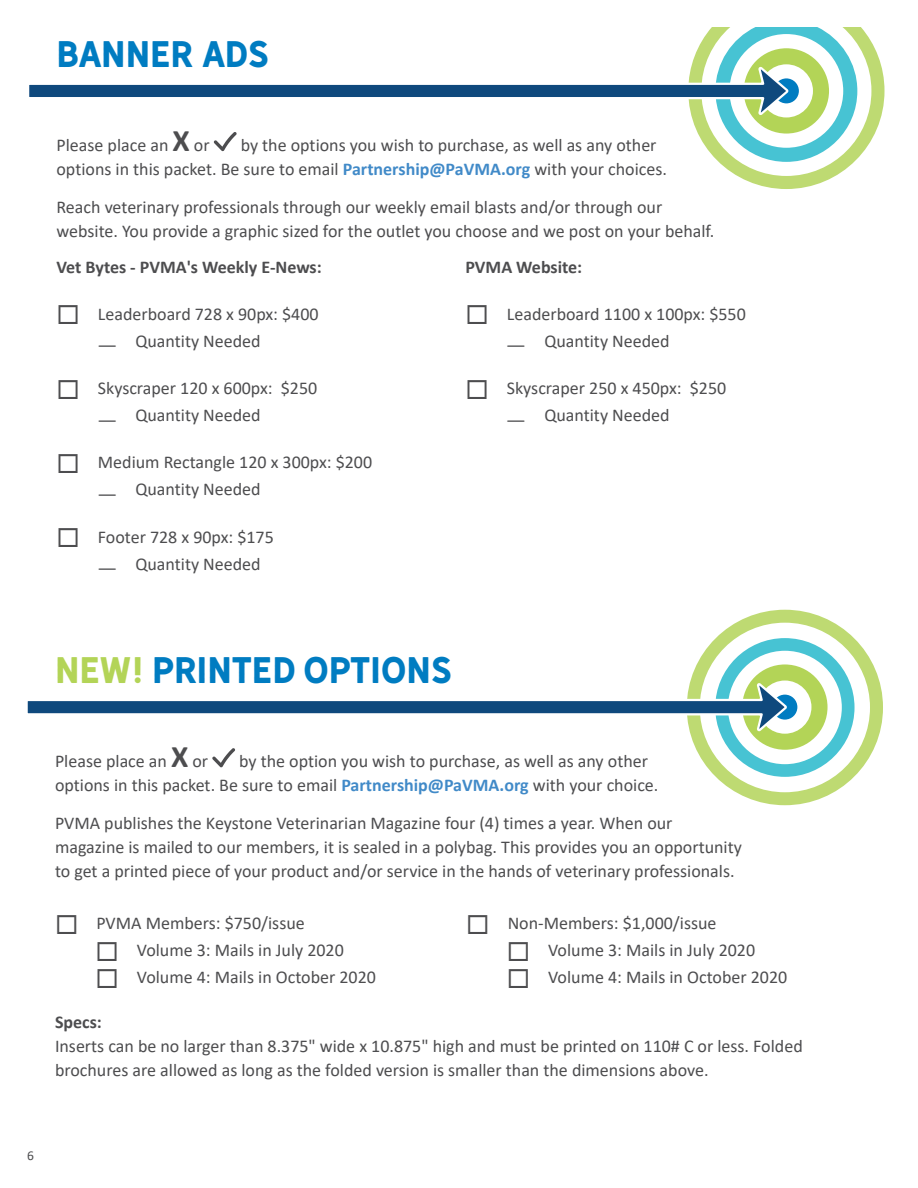
<style>
.page{position:relative;width:918px;height:1188px;background:#fff}
.page>*{position:absolute;margin:0;border:0;box-sizing:border-box;transform-origin:0 0}
.t1{font:34.5px "Hanley Sans";color:#007cc1}
.t2{font:18px/24px "Calibri";color:#4d4d4f}
.t3{font:18px "Calibri";color:#4d4d4f;scale:1.25 1}
.t4{font:700 18px "Calibri";color:#4d4d4f}
.t5{font:13.5px "Calibri";color:#4d4d4f}
.s1{font-weight:700;font-size:31.5px}
.s2{font-weight:700;color:#418ac8}
.s3{color:#b3d457}
</style>
<div class="page">
<div style="left:687px;top:610px;width:196px;height:195px;background:#beda72;border-radius:50%"></div>
<div style="left:700px;top:623px;width:170px;height:169px;background:#fff;border-radius:50%"></div>
<div style="left:715px;top:638px;width:140px;height:139px;background:#47c3d3;border-radius:50%"></div>
<div style="left:728px;top:651px;width:114px;height:113px;background:#fff;border-radius:50%"></div>
<svg style="left:27px;top:664px;width:801px;height:103px"></svg>
<svg style="left:29px;top:27px;width:856px;height:162px"></svg>
<h1 class="t1" style="left:57px;top:33px;width:214px">BANNER ADS</h1>
<p class="t2" style="left:57px;top:133px;width:155px">Please place an <span class="s1">X</span> or</p>
<p class="t2" style="left:57px;top:133px;width:612px;text-indent:184px">by the options you wish to purchase, as well as any other options in this packet. Be sure to email <span class="s2">Partnership@PaVMA.org</span> with your choices.</p>
<p class="t2" style="left:57px;top:194px;width:659px">Reach veterinary professionals through our weekly email blasts and/or through our website. You provide a graphic sized for the outlet you choose and we post on your behalf.</p>
<p class="t4" style="left:57px;top:254px;width:267px">Vet Bytes - PVMA's Weekly E-News:</p>
<p class="t2" style="left:57px;top:301px;width:264px">◻ Leaderboard 728 x 90px: $400</p>
<p class="t3" style="left:97px;top:328px;width:132px">— Quantity Needed</p>
<p class="t2" style="left:57px;top:376px;width:262px">◻ Skyscraper 120 x 600px: $250</p>
<p class="t3" style="left:97px;top:403px;width:132px">— Quantity Needed</p>
<p class="t2" style="left:57px;top:450px;width:317px">◻ Medium Rectangle 120 x 300px: $200</p>
<p class="t3" style="left:97px;top:477px;width:132px">— Quantity Needed</p>
<p class="t2" style="left:57px;top:524px;width:219px">◻ Footer 728 x 90px: $175</p>
<p class="t3" style="left:97px;top:551px;width:132px">— Quantity Needed</p>
<p class="t4" style="left:465px;top:254px;width:118px">PVMA Website:</p>
<p class="t2" style="left:465px;top:301px;width:282px">◻ Leaderboard 1100 x 100px: $550</p>
<p class="t3" style="left:506px;top:328px;width:132px">— Quantity Needed</p>
<p class="t2" style="left:465px;top:376px;width:262px">◻ Skyscraper 250 x 450px: $250</p>
<p class="t3" style="left:506px;top:403px;width:132px">— Quantity Needed</p>
<h1 class="t1" style="left:55px;top:649px;width:398px"><span class="s3">NEW!</span> PRINTED OPTIONS</h1>
<p class="t2" style="left:55px;top:749px;width:155px">Please place an <span class="s1">X</span> or</p>
<p class="t2" style="left:55px;top:749px;width:605px;text-indent:184px">by the option you wish to purchase, as well as any other options in this packet. Be sure to email <span class="s2">Partnership@PaVMA.org</span> with your choice.</p>
<p class="t2" style="left:55px;top:810px;width:688px">PVMA publishes the Keystone Veterinarian Magazine four (4) times a year. When our magazine is mailed to our members, it is sealed in a polybag. This provides you an opportunity to get a printed piece of your product and/or service in the hands of veterinary professionals.</p>
<p class="t2" style="left:55px;top:911px;width:251px">◻ PVMA Members: $750/issue</p>
<p class="t2" style="left:96px;top:938px;width:250px">◻ Volume 3: Mails in July 2020</p>
<p class="t2" style="left:96px;top:965px;width:282px">◻ Volume 4: Mails in October 2020</p>
<p class="t2" style="left:466px;top:911px;width:252px">◻ Non-Members: $1,000/issue</p>
<p class="t2" style="left:507px;top:938px;width:250px">◻ Volume 3: Mails in July 2020</p>
<p class="t2" style="left:507px;top:965px;width:282px">◻ Volume 4: Mails in October 2020</p>
<p class="t4" style="left:55px;top:1009px;width:48px">Specs:</p>
<p class="t2" style="left:55px;top:1033px;width:749px">Inserts can be no larger than 8.375" wide x 10.875" high and must be printed on 110# C or less. Folded brochures are allowed as long as the folded version is smaller than the dimensions above.</p>
<p class="t5" style="left:27px;top:1146px;width:8px">6</p>
</div>
